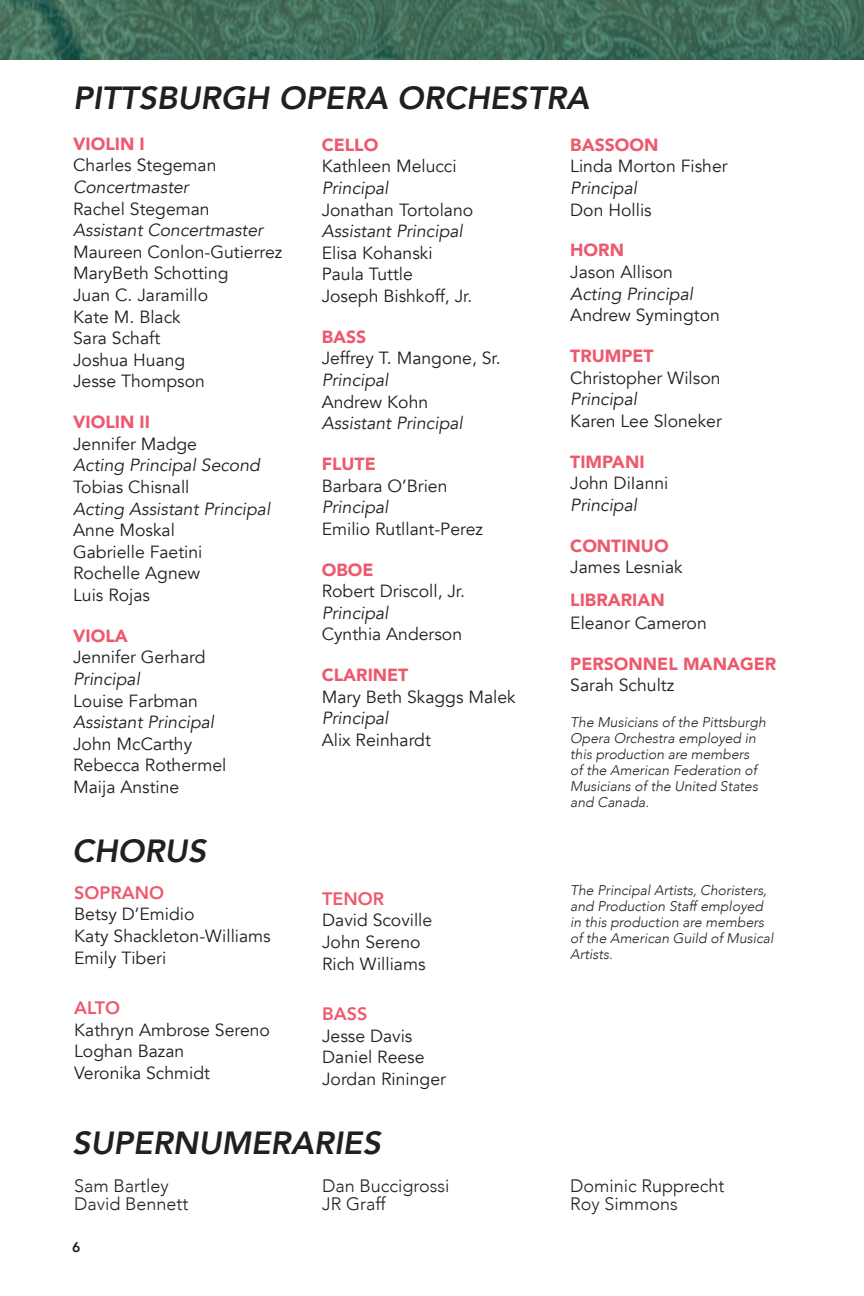
<style>
.page{position:relative;width:864px;height:1296px;background:#fff}
.page>*{position:absolute;margin:0;border:0;box-sizing:border-box;transform-origin:0 0}
.SECTION_HEADING_LAYO{font:italic 800 32px "Avenir";color:#231f20}
.t1{font:300 18px "Avenir";color:#231f20}
.t2{font:800 18px "Avenir";color:#ed596d}
.t3{font:17.6px "Avenir";color:#231f20}
.t4{font:italic 17.6px "Avenir";color:#231f20}
.t5{font:900 17.6px "Avenir";color:#ed596d}
.t6{font:italic 300 14px/16px "Avenir";color:#231f20}
.t7{font:800 14px "Avenir";color:#231f20}
</style>
<div class="page">
<img style="left:0;top:0;width:864px;height:59px">
<p class="SECTION_HEADING_LAYO" style="left:73px;top:79px;width:518px">PITTSBURGH OPERA ORCHESTRA</p>
<p class="t5" style="left:73px;top:129px;width:73px">VIOLIN I</p>
<p class="t3" style="left:73px;top:155px;width:145px">Charles Stegeman</p>
<p class="t4" style="left:73px;top:177px;width:117px">Concertmaster</p>
<p class="t3" style="left:73px;top:198px;width:138px">Rachel Stegeman</p>
<p class="t4" style="left:73px;top:220px;width:191px">Assistant Concertmaster</p>
<p class="t3" style="left:73px;top:241px;width:211px">Maureen Conlon-Gutierrez</p>
<p class="t3" style="left:73px;top:263px;width:157px">MaryBeth Schotting</p>
<p class="t3" style="left:73px;top:285px;width:136px">Juan C. Jaramillo</p>
<p class="t3" style="left:73px;top:306px;width:109px">Kate M. Black</p>
<p class="t3" style="left:73px;top:328px;width:89px">Sara Schaft</p>
<p class="t3" style="left:73px;top:349px;width:114px">Joshua Huang</p>
<p class="t3" style="left:73px;top:371px;width:133px">Jesse Thompson</p>
<p class="t5" style="left:73px;top:407px;width:78px">VIOLIN II</p>
<p class="t3" style="left:73px;top:433px;width:125px">Jennifer Madge</p>
<p class="t4" style="left:73px;top:455px;width:188px">Acting Principal Second</p>
<p class="t3" style="left:73px;top:477px;width:118px">Tobias Chisnall</p>
<p class="t4" style="left:73px;top:498px;width:199px">Acting Assistant Principal</p>
<p class="t3" style="left:73px;top:520px;width:103px">Anne Moskal</p>
<p class="t3" style="left:73px;top:541px;width:131px">Gabrielle Faetini</p>
<p class="t3" style="left:73px;top:563px;width:129px">Rochelle Agnew</p>
<p class="t3" style="left:73px;top:585px;width:78px">Luis Rojas</p>
<p class="t5" style="left:73px;top:621px;width:56px">VIOLA</p>
<p class="t3" style="left:73px;top:647px;width:134px">Jennifer Gerhard</p>
<p class="t4" style="left:73px;top:669px;width:68px">Principal</p>
<p class="t3" style="left:73px;top:690px;width:126px">Louise Farbman</p>
<p class="t4" style="left:73px;top:712px;width:143px">Assistant Principal</p>
<p class="t3" style="left:73px;top:733px;width:121px">John McCarthy</p>
<p class="t3" style="left:73px;top:755px;width:155px">Rebecca Rothermel</p>
<p class="t3" style="left:73px;top:777px;width:108px">Maija Anstine</p>
<p class="t5" style="left:322px;top:130px;width:58px">CELLO</p>
<p class="t3" style="left:322px;top:156px;width:136px">Kathleen Melucci</p>
<p class="t4" style="left:322px;top:177px;width:68px">Principal</p>
<p class="t3" style="left:322px;top:199px;width:153px">Jonathan Tortolano</p>
<p class="t4" style="left:322px;top:221px;width:143px">Assistant Principal</p>
<p class="t3" style="left:322px;top:242px;width:112px">Elisa Kohanski</p>
<p class="t3" style="left:322px;top:264px;width:93px">Paula Tuttle</p>
<p class="t3" style="left:322px;top:285px;width:152px">Joseph Bishkoff, Jr.</p>
<p class="t5" style="left:322px;top:322px;width:46px">BASS</p>
<p class="t3" style="left:322px;top:348px;width:181px">Jeffrey T. Mangone, Sr.</p>
<p class="t4" style="left:322px;top:369px;width:68px">Principal</p>
<p class="t3" style="left:322px;top:391px;width:108px">Andrew Kohn</p>
<p class="t4" style="left:322px;top:413px;width:143px">Assistant Principal</p>
<p class="t5" style="left:322px;top:449px;width:56px">FLUTE</p>
<p class="t3" style="left:322px;top:475px;width:127px">Barbara O’Brien</p>
<p class="t4" style="left:322px;top:497px;width:68px">Principal</p>
<p class="t3" style="left:322px;top:518px;width:163px">Emilio Rutllant-Perez</p>
<p class="t5" style="left:322px;top:554px;width:53px">OBOE</p>
<p class="t3" style="left:322px;top:581px;width:145px">Robert Driscoll, Jr.</p>
<p class="t4" style="left:322px;top:602px;width:68px">Principal</p>
<p class="t3" style="left:322px;top:624px;width:142px">Cynthia Anderson</p>
<p class="t5" style="left:322px;top:660px;width:88px">CLARINET</p>
<p class="t3" style="left:322px;top:686px;width:196px">Mary Beth Skaggs Malek</p>
<p class="t4" style="left:322px;top:708px;width:68px">Principal</p>
<p class="t3" style="left:322px;top:729px;width:111px">Alix Reinhardt</p>
<p class="t5" style="left:570px;top:130px;width:90px">BASSOON</p>
<p class="t3" style="left:570px;top:156px;width:159px">Linda Morton Fisher</p>
<p class="t4" style="left:570px;top:177px;width:68px">Principal</p>
<p class="t3" style="left:570px;top:199px;width:83px">Don Hollis</p>
<p class="t5" style="left:570px;top:235px;width:55px">HORN</p>
<p class="t3" style="left:570px;top:261px;width:104px">Jason Allison</p>
<p class="t4" style="left:570px;top:283px;width:124px">Acting Principal</p>
<p class="t3" style="left:570px;top:305px;width:151px">Andrew Symington</p>
<p class="t5" style="left:570px;top:341px;width:85px">TRUMPET</p>
<p class="t3" style="left:570px;top:367px;width:152px">Christopher Wilson</p>
<p class="t4" style="left:570px;top:389px;width:68px">Principal</p>
<p class="t3" style="left:570px;top:410px;width:153px">Karen Lee Sloneker</p>
<p class="t5" style="left:570px;top:446px;width:76px">TIMPANI</p>
<p class="t3" style="left:570px;top:473px;width:100px">John DiIanni</p>
<p class="t4" style="left:570px;top:494px;width:68px">Principal</p>
<p class="t5" style="left:570px;top:530px;width:100px">CONTINUO</p>
<p class="t3" style="left:570px;top:557px;width:114px">James Lesniak</p>
<p class="t5" style="left:570px;top:585px;width:96px">LIBRARIAN</p>
<p class="t3" style="left:570px;top:613px;width:138px">Eleanor Cameron</p>
<p class="t5" style="left:570px;top:649px;width:207px">PERSONNEL MANAGER</p>
<p class="t3" style="left:570px;top:675px;width:105px">Sarah Schultz</p>
<p class="t6" style="left:570px;top:714px;width:197px">The Musicians of the Pittsburgh<br>Opera Orchestra employed in this production are members<br>of the American Federation of<br>Musicians of the United States and Canada.</p>
<p class="SECTION_HEADING_LAYO" style="left:72px;top:832px;width:135px">CHORUS</p>
<p class="t2" style="left:74px;top:879px;width:91px">SOPRANO</p>
<p class="t3" style="left:74px;top:904px;width:122px">Betsy D’Emidio</p>
<p class="t3" style="left:74px;top:926px;width:198px">Katy Shackleton-Williams</p>
<p class="t3" style="left:74px;top:947px;width:94px">Emily Tiberi</p>
<p class="t2" style="left:74px;top:994px;width:48px">ALTO</p>
<p class="t3" style="left:74px;top:1019px;width:197px">Kathryn Ambrose Sereno</p>
<p class="t3" style="left:74px;top:1041px;width:112px">Loghan Bazan</p>
<p class="t3" style="left:74px;top:1062px;width:137px">Veronika Schmidt</p>
<p class="t2" style="left:322px;top:885px;width:63px">TENOR</p>
<p class="t3" style="left:322px;top:910px;width:112px">David Scoville</p>
<p class="t3" style="left:322px;top:932px;width:100px">John Sereno</p>
<p class="t3" style="left:322px;top:953px;width:105px">Rich Williams</p>
<p class="t2" style="left:322px;top:1000px;width:47px">BASS</p>
<p class="t3" style="left:322px;top:1025px;width:92px">Jesse Davis</p>
<p class="t3" style="left:322px;top:1047px;width:104px">Daniel Reese</p>
<p class="t3" style="left:322px;top:1068px;width:125px">Jordan Rininger</p>
<p class="SECTION_HEADING_LAYO" style="left:72px;top:1124px;width:310px">SUPERNUMERARIES</p>
<p class="t1" style="left:74px;top:1175px;width:96px">Sam Bartley</p>
<p class="t1" style="left:74px;top:1193px;width:116px">David Bennett</p>
<p class="t1" style="left:322px;top:1175px;width:129px">Dan Buccigrossi</p>
<p class="t1" style="left:322px;top:1193px;width:65px">JR Graff</p>
<p class="t7" style="left:72px;top:1236px;width:10px">6</p>
<p class="t6" style="left:570px;top:882px;width:205px">The Principal Artists, Choristers, and Production Staff employed in this production are members of the American Guild of Musical<br>Artists.</p>
<p class="t1" style="left:570px;top:1175px;width:156px">Dominic Rupprecht</p>
<p class="t1" style="left:570px;top:1193px;width:109px">Roy Simmons</p>
</div>
